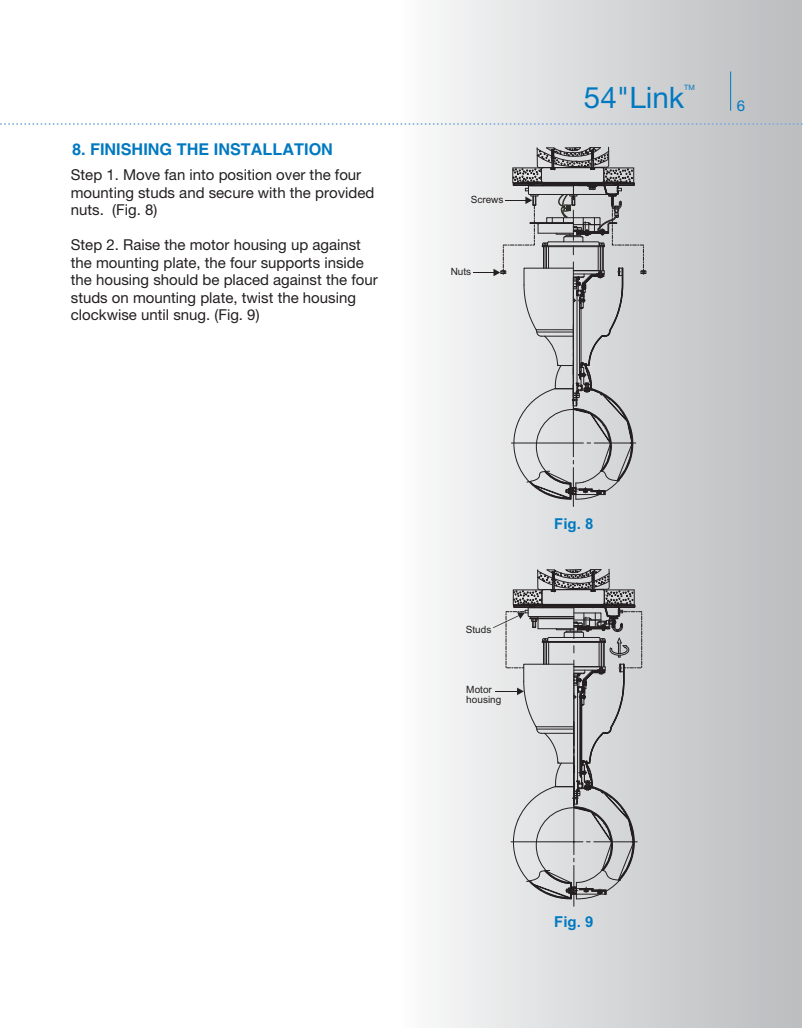
<style>
.page{position:relative;width:803px;height:1028px;background:#fff}
.page>*{position:absolute;margin:0;border:0;box-sizing:border-box;transform-origin:0 0}
.t1{font:29.62px "Helvetica Neue LT Pro";color:#0079c1}
.t2{font:700 16.25px "Helvetica";color:#0079c1}
.t3{font:15px/17.5px "Helvetica Neue LT Pro";color:#231f20}
.t4{font:700 15px "Arial";color:#0079c1}
.t5{font:15px "Helvetica Neue LT Pro";color:#0079c1}
.t6{font:10px/10px "Arial";color:#231f20}
.t7{font:7.38px "Helvetica Neue LT Pro";color:#0079c1}
</style>
<div class="page">
<div style="left:401px;top:0;width:400px;height:1028px;background:linear-gradient(to right,#f9fafa,#b9bbbd)"></div>
<svg style="left:1px;top:123px;width:801px;height:2px"></svg>
<hr style="left:730px;top:71px;width:1px;height:40px;background:#0079c1">
<svg style="left:473px;top:146px;width:174px;height:360px;background:#cbcccd"></svg>
<svg style="left:510px;top:899px;width:128px;height:8px"></svg>
<svg style="left:493px;top:568px;width:149px;height:331px;background:#c4c4c5"></svg>
<p class="t2" style="left:72px;top:144px;width:262px">8. FINISHING THE INSTALLATION</p>
<p class="t3" style="left:71px;top:168px;width:305px">Step 1. Move fan into position over the four mounting studs and secure with the provided nuts. (Fig. 8)</p>
<p class="t3" style="left:71px;top:238px;width:308px">Step 2. Raise the motor housing up against the mounting plate, the four supports inside the housing should be placed against the four studs on mounting plate, twist the housing clockwise until snug. (Fig. 9)</p>
<p class="t6" style="left:470px;top:195px;width:34px">Screws</p>
<p class="t6" style="left:451px;top:268px;width:22px">Nuts</p>
<h1 class="t1" style="left:584px;top:86px;width:102px">54"Link</h1>
<p class="t7" style="left:684px;top:85px;width:12px">TM</p>
<p class="t5" style="left:737px;top:100px;width:10px">6</p>
<p class="t6" style="left:466px;top:625px;width:27px">Studs</p>
<p class="t6" style="left:466px;top:686px;width:37px">Motor housing</p>
<p class="t4" style="left:554px;top:515px;width:41px">Fig. 8</p>
<p class="t4" style="left:554px;top:913px;width:41px">Fig. 9</p>
</div>
